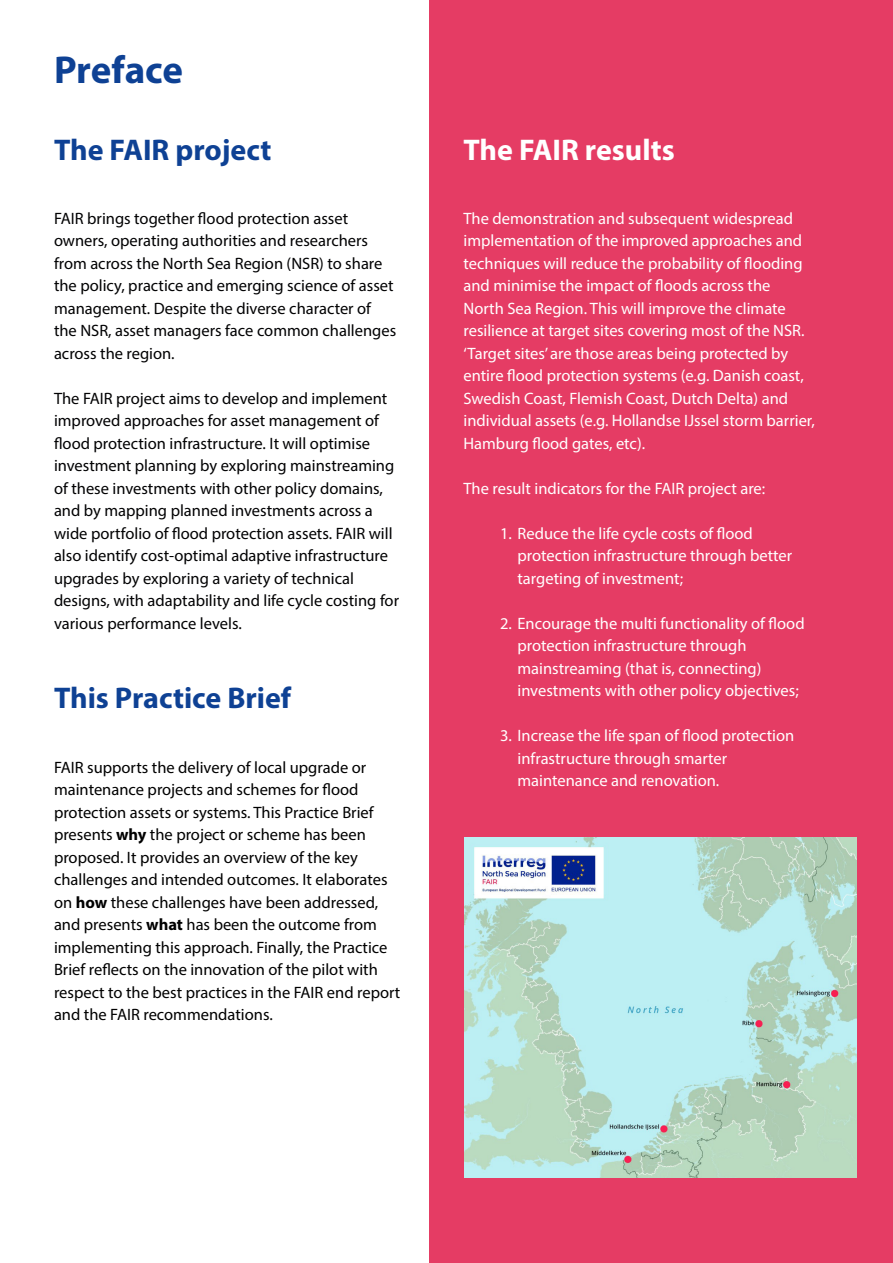
<style>
.page{position:relative;width:893px;height:1263px;background:#fff}
.page>*{position:absolute;margin:0;border:0;box-sizing:border-box;transform-origin:0 0}
.t1{font:700 39px "Myriad Pro";letter-spacing:-.005em;color:#0e4194}
.t2{font:700 30px "Myriad Pro";color:#0e4194}
.t3{font:700 30px "Myriad Pro";color:#fff}
.t4{font:16.5px/22.5px "Myriad Pro";color:#fff}
.t5{font:16.5px/22.5px "Myriad Pro";color:#020203}
.t6{font:16.5px/22.5px "Myriad Pro";color:#000}
.s1{font-weight:700}
</style>
<div class="page">
<div style="left:429px;top:0;width:464px;height:1263px;background:#e53c64"></div>
<img style="left:465px;top:838px;width:392px;height:339px">
<p class="t1" style="left:54px;top:45px;width:131px">Preface</p>
<p class="t2" style="left:54px;top:130px;width:219px">The FAIR project</p>
<p class="t5" style="left:54px;top:207px;width:344px">FAIR brings together flood protection asset owners, operating authorities and researchers from across the North Sea Region (NSR) to share the policy, practice and emerging science of asset management. Despite the diverse character of the NSR, asset managers face common challenges across the region.</p>
<p class="t5" style="left:54px;top:387px;width:347px">The FAIR project aims to develop and implement improved approaches for asset management of flood protection infrastructure. It will optimise investment planning by exploring mainstreaming of these investments with other policy domains, and by mapping planned investments across a wide portfolio of flood protection assets. FAIR will also identify cost-optimal adaptive infrastructure upgrades by exploring a variety of technical designs, with adaptability and life cycle costing for various performance levels.</p>
<p class="t2" style="left:54px;top:678px;width:239px">This Practice Brief</p>
<p class="t6" style="left:54px;top:755px;width:348px">FAIR supports the delivery of local upgrade or maintenance projects and schemes for flood protection assets or systems. This Practice Brief presents <span class="s1">why</span> the project or scheme has been proposed. It provides an overview of the key challenges and intended outcomes. It elaborates on <span class="s1">how</span> these challenges have been addressed, and presents <span class="s1">what</span> has been the outcome from implementing this approach. Finally, the Practice Brief reflects on the innovation of the pilot with respect to the best practices in the FAIR end report and the FAIR recommendations.</p>
<p class="t3" style="left:463px;top:130px;width:213px">The FAIR results</p>
<p class="t4" style="left:463px;top:207px;width:353px">The demonstration and subsequent widespread implementation of the improved approaches and techniques will reduce the probability of flooding and minimise the impact of floods across the North Sea Region. This will improve the climate resilience at target sites covering most of the NSR. ‘Target sites’ are those areas being protected by entire flood protection systems (e.g. Danish coast, Swedish Coast, Flemish Coast, Dutch Delta) and individual assets (e.g. Hollandse IJssel storm barrier, Hamburg flood gates, etc).</p>
<p class="t4" style="left:463px;top:477px;width:303px">The result indicators for the FAIR project are:</p>
<p class="t4" style="left:517px;top:522px;width:276px;text-indent:-17px">1. Reduce the life cycle costs of flood protection infrastructure through better</p>
<p class="t4" style="left:517px;top:567px;width:167px">targeting of investment;</p>
<p class="t4" style="left:500px;top:612px;width:306px">2. Encourage the multi functionality of flood</p>
<p class="t4" style="left:517px;top:634px;width:231px">protection infrastructure through</p>
<p class="t4" style="left:517px;top:657px;width:283px">mainstreaming (that is, connecting) investments with other policy objectives;</p>
<p class="t4" style="left:500px;top:724px;width:296px">3. Increase the life span of flood protection</p>
<p class="t4" style="left:517px;top:747px;width:211px">infrastructure through smarter maintenance and renovation.</p>
</div>
